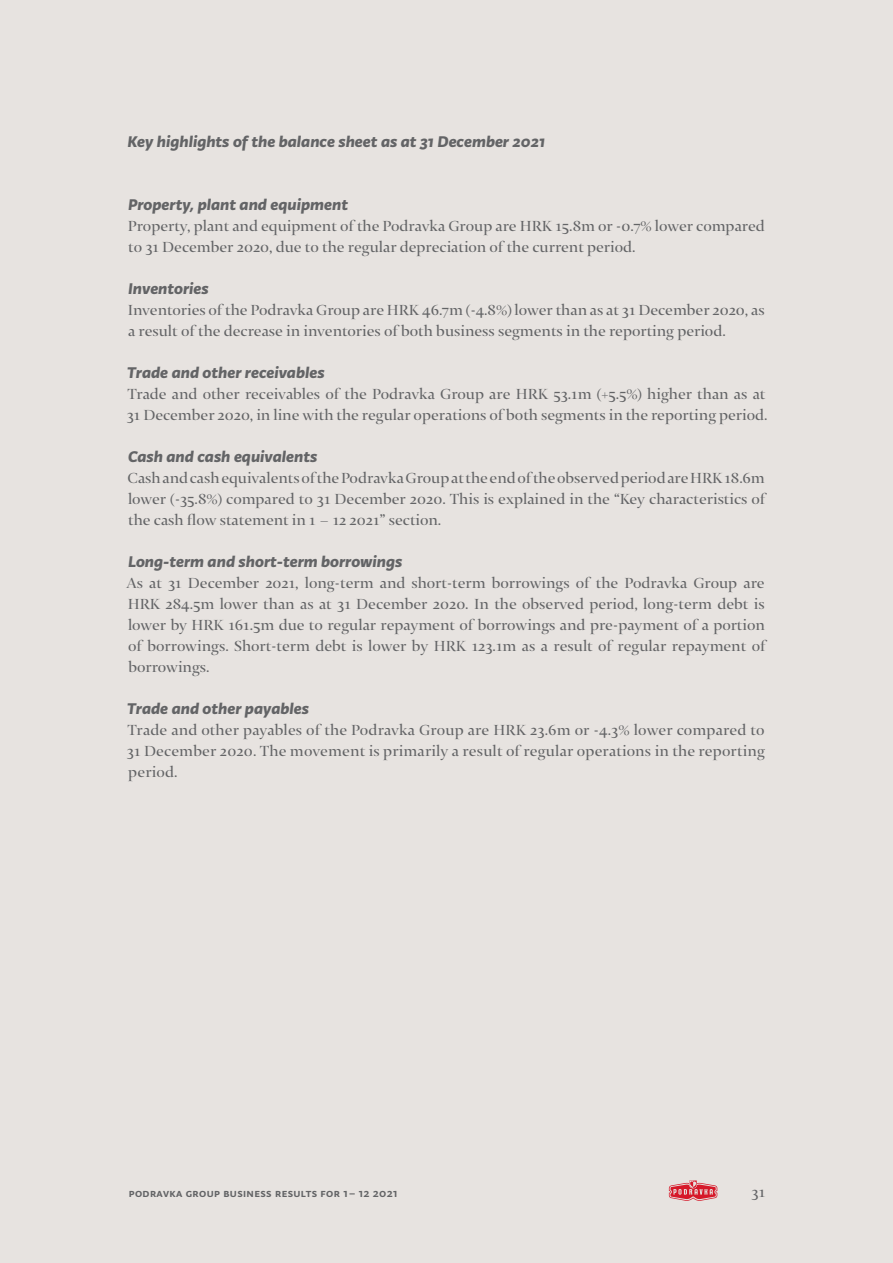
<style>
.page{position:relative;width:893px;height:1263px;background:#e7e3e0}
.page>*{position:absolute;margin:0;border:0;box-sizing:border-box;transform-origin:0 0}
.t1{font:16.5px/21px "Thema";color:#636466}
.t2{font:16.5px "Typonine Sans Bld Ita";color:#636466}
.t3{font:500 12px "Typonine Sans";letter-spacing:.03em;color:#636466}
</style>
<div class="page">
<svg style="left:669px;top:1180px;width:48px;height:21px"></svg>
<p class="t2" style="left:128px;top:132px;width:419px">Key highlights of the balance sheet as at 31 December 2021</p>
<p class="t2" style="left:128px;top:195px;width:221px">Property, plant and equipment</p>
<p class="t1" style="left:128px;top:217px;width:639px">Property, plant and equipment of the Podravka Group are HRK 15.8m or -0.7% lower compared to 31 December 2020, due to the regular depreciation of the current period.</p>
<p class="t2" style="left:128px;top:279px;width:82px">Inventories</p>
<p class="t1" style="left:128px;top:301px;width:638px">Inventories of the Podravka Group are HRK 46.7m (-4.8%) lower than as at 31 December 2020, as a result of the decrease in inventories of both business segments in the reporting period.</p>
<p class="t2" style="left:127px;top:363px;width:199px">Trade and other receivables</p>
<p class="t1" style="left:127px;top:385px;width:642px">Trade and other receivables of the Podravka Group are HRK 53.1m (+5.5%) higher than as at<br>31 December 2020, in line with the regular operations of both segments in the reporting period.</p>
<p class="t2" style="left:128px;top:447px;width:191px">Cash and cash equivalents</p>
<p class="t1" style="left:128px;top:469px;width:639px;text-align:justify">Cash and cash equivalents of the Podravka Group at the end of the observed period are HRK 18.6m lower (-35.8%) compared to 31 December 2020. This is explained in the “Key characteristics of the cash flow statement in 1 – 12 2021” section.</p>
<p class="t2" style="left:128px;top:552px;width:276px">Long-term and short-term borrowings</p>
<p class="t1" style="left:127px;top:574px;width:640px;text-align:justify">As at 31 December 2021, long-term and short-term borrowings of the Podravka Group are HRK 284.5m lower than as at 31 December 2020. In the observed period, long-term debt is lower by HRK 161.5m due to regular repayment of borrowings and pre-payment of a portion of borrowings. Short-term debt is lower by HRK 123.1m as a result of regular repayment of borrowings.</p>
<p class="t2" style="left:127px;top:699px;width:183px">Trade and other payables</p>
<p class="t1" style="left:127px;top:721px;width:640px;text-align:justify">Trade and other payables of the Podravka Group are HRK 23.6m or -4.3% lower compared to 31 December 2020. The movement is primarily a result of regular operations in the reporting period.</p>
<p class="t3" style="left:129px;top:1186px;width:270px">podravka group business results for 1– 12 2021</p>
<p class="t1" style="left:751px;top:1183px;width:16px">31</p>
</div>
